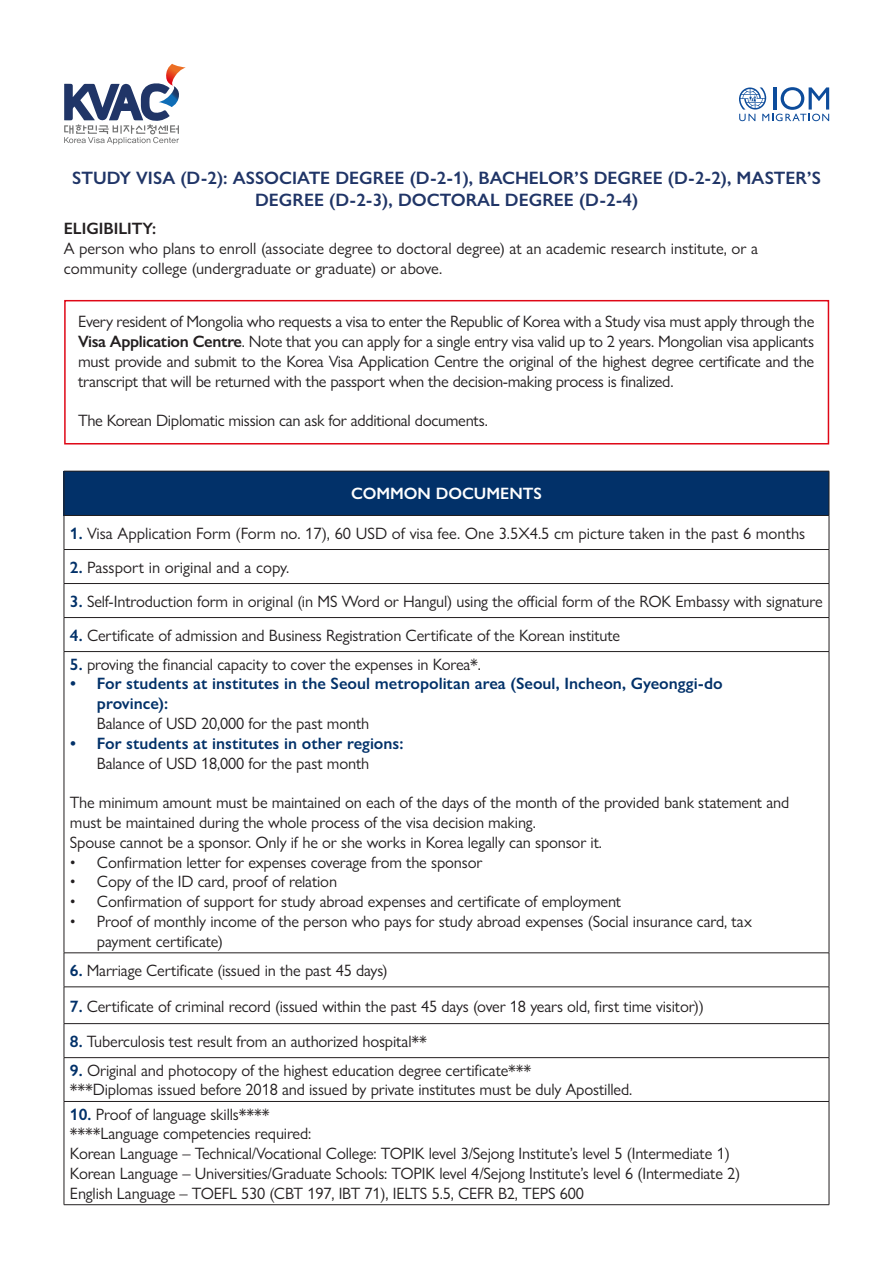
<style>
.page{position:relative;width:893px;height:1263px;background:#fff}
.page>*{position:absolute;margin:0;border:0;box-sizing:border-box;transform-origin:0 0}
.t1{font:600 18px/21.6px "Gill Sans Nova";color:#203567;text-align:center}
.t2{font:16.5px/19.8px "Gill Sans Nova";letter-spacing:-.01em;color:#231f20}
.t3{font:600 16.5px/19.8px "Gill Sans Nova";color:#023169}
.t4{font:600 16.5px "Gill Sans Nova";color:#fff}
.t5{font:600 16.5px "Gill Sans Nova";color:#231f20}
.s1{font-weight:600}
.s2{font-weight:600;color:#023169}
</style>
<div class="page">
<svg style="left:64px;top:64px;width:122px;height:81px"></svg>
<svg style="left:739px;top:87px;width:90px;height:34px"></svg>
<div style="left:64px;top:471px;width:765px;height:44px;background:#023169"></div>
<hr style="left:64px;top:471px;width:765px;height:1px;background:#231f20">
<hr style="left:64px;top:471px;width:1px;height:44px;background:#231f20">
<hr style="left:829px;top:471px;width:1px;height:44px;background:#231f20">
<hr style="left:64px;top:515px;width:765px;height:1px;background:#231f20">
<hr style="left:64px;top:516px;width:1px;height:33px;background:#231f20">
<hr style="left:829px;top:516px;width:1px;height:33px;background:#231f20">
<hr style="left:64px;top:549px;width:765px;height:1px;background:#231f20">
<hr style="left:64px;top:550px;width:1px;height:33px;background:#231f20">
<hr style="left:829px;top:550px;width:1px;height:33px;background:#231f20">
<hr style="left:64px;top:583px;width:765px;height:1px;background:#231f20">
<hr style="left:64px;top:584px;width:1px;height:33px;background:#231f20">
<hr style="left:829px;top:584px;width:1px;height:33px;background:#231f20">
<hr style="left:64px;top:617px;width:765px;height:1px;background:#231f20">
<hr style="left:64px;top:618px;width:1px;height:33px;background:#231f20">
<hr style="left:829px;top:618px;width:1px;height:33px;background:#231f20">
<hr style="left:64px;top:651px;width:765px;height:1px;background:#231f20">
<hr style="left:64px;top:652px;width:1px;height:301px;background:#231f20">
<hr style="left:829px;top:652px;width:1px;height:301px;background:#231f20">
<hr style="left:64px;top:952px;width:765px;height:1px;background:#231f20">
<hr style="left:64px;top:953px;width:1px;height:34px;background:#231f20">
<hr style="left:829px;top:953px;width:1px;height:34px;background:#231f20">
<hr style="left:64px;top:986px;width:765px;height:1px;background:#231f20">
<hr style="left:64px;top:987px;width:1px;height:36px;background:#231f20">
<hr style="left:829px;top:987px;width:1px;height:36px;background:#231f20">
<hr style="left:64px;top:1023px;width:765px;height:1px;background:#231f20">
<hr style="left:64px;top:1024px;width:1px;height:33px;background:#231f20">
<hr style="left:829px;top:1024px;width:1px;height:33px;background:#231f20">
<hr style="left:64px;top:1057px;width:765px;height:1px;background:#231f20">
<hr style="left:64px;top:1058px;width:1px;height:43px;background:#231f20">
<hr style="left:829px;top:1058px;width:1px;height:43px;background:#231f20">
<hr style="left:64px;top:1101px;width:765px;height:1px;background:#231f20">
<hr style="left:64px;top:1102px;width:1px;height:102px;background:#231f20">
<hr style="left:829px;top:1102px;width:1px;height:102px;background:#231f20">
<hr style="left:64px;top:1204px;width:765px;height:1px;background:#231f20">
<div style="left:64px;top:300px;width:765px;height:144px;border:2px solid #df0716"></div>
<p class="t1" style="left:72px;top:167px;width:750px">STUDY VISA (D-2): ASSOCIATE DEGREE (D-2-1), BACHELOR’S DEGREE (D-2-2), MASTER’S<br>DEGREE (D-2-3), DOCTORAL DEGREE (D-2-4)</p>
<p class="t5" style="left:64px;top:218px;width:94px">ELIGIBILITY:</p>
<p class="t2" style="left:64px;top:238px;width:696px">A person who plans to enroll (associate degree to doctoral degree) at an academic research institute, or a community college (undergraduate or graduate) or above.</p>
<p class="t2" style="left:78px;top:311px;width:738px;text-align:justify">Every resident of Mongolia who requests a visa to enter the Republic of Korea with a Study visa must apply through the <span class="s1">Visa Application Centre</span>. Note that you can apply for a single entry visa valid up to 2 years. Mongolian visa applicants must provide and submit to the Korea Visa Application Centre the original of the highest degree certificate and the transcript that will be returned with the passport when the decision-making process is finalized.</p>
<p class="t2" style="left:78px;top:410px;width:411px">The Korean Diplomatic mission can ask for additional documents.</p>
<p class="t4" style="left:351px;top:483px;width:192px">COMMON DOCUMENTS</p>
<p class="t2" style="left:70px;top:523px;width:737px"><span class="s2">1.</span> Visa Application Form (Form no. 17), 60 USD of visa fee. One 3.5X4.5 cm picture taken in the past 6 months</p>
<p class="t2" style="left:70px;top:557px;width:221px"><span class="s2">2.</span> Passport in original and a copy.</p>
<p class="t2" style="left:70px;top:591px;width:754px"><span class="s2">3.</span> Self-Introduction form in original (in MS Word or Hangul) using the official form of the ROK Embassy with signature</p>
<p class="t2" style="left:70px;top:625px;width:552px"><span class="s2">4.</span> Certificate of admission and Business Registration Certificate of the Korean institute</p>
<p class="t2" style="left:70px;top:654px;width:413px"><span class="s2">5.</span> proving the financial capacity to cover the expenses in Korea*.</p>
<p class="t3" style="left:97px;top:674px;width:627px;text-indent:-27px">• For students at institutes in the Seoul metropolitan area (Seoul, Incheon, Gyeonggi-do province):</p>
<p class="t2" style="left:97px;top:713px;width:274px">Balance of USD 20,000 for the past month</p>
<p class="t3" style="left:70px;top:733px;width:335px">• For students at institutes in other regions:</p>
<p class="t2" style="left:97px;top:753px;width:274px">Balance of USD 18,000 for the past month</p>
<p class="t2" style="left:70px;top:792px;width:721px">The minimum amount must be maintained on each of the days of the month of the provided bank statement and must be maintained during the whole process of the visa decision making.<br>Spouse cannot be a sponsor. Only if he or she works in Korea legally can sponsor it.</p>
<p class="t2" style="left:70px;top:852px;width:414px">• Confirmation letter for expenses coverage from the sponsor</p>
<p class="t2" style="left:70px;top:872px;width:269px">• Copy of the ID card, proof of relation</p>
<p class="t2" style="left:70px;top:891px;width:553px">• Confirmation of support for study abroad expenses and certificate of employment</p>
<p class="t2" style="left:97px;top:911px;width:657px;text-indent:-27px">• Proof of monthly income of the person who pays for study abroad expenses (Social insurance card, tax payment certificate)</p>
<p class="t2" style="left:70px;top:961px;width:319px"><span class="s2">6.</span> Marriage Certificate (issued in the past 45 days)</p>
<p class="t2" style="left:70px;top:996px;width:636px"><span class="s2">7.</span> Certificate of criminal record (issued within the past 45 days (over 18 years old, first time visitor))</p>
<p class="t2" style="left:70px;top:1031px;width:358px"><span class="s2">8.</span> Tuberculosis test result from an authorized hospital**</p>
<p class="t2" style="left:70px;top:1060px;width:564px"><span class="s2">9.</span> Original and photocopy of the highest education degree certificate***<br>***Diplomas issued before 2018 and issued by private institutes must be duly Apostilled.</p>
<p class="t2" style="left:70px;top:1104px;width:672px"><span class="s2">10.</span> Proof of language skills****<br>****Language competencies required:<br>Korean Language – Technical/Vocational College: TOPIK level 3/Sejong Institute’s level 5 (Intermediate 1)<br>Korean Language – Universities/Graduate Schools: TOPIK level 4/Sejong Institute’s level 6 (Intermediate 2)<br>English Language – TOEFL 530 (CBT 197, IBT 71), IELTS 5.5, CEFR B2, TEPS 600</p>
</div>
